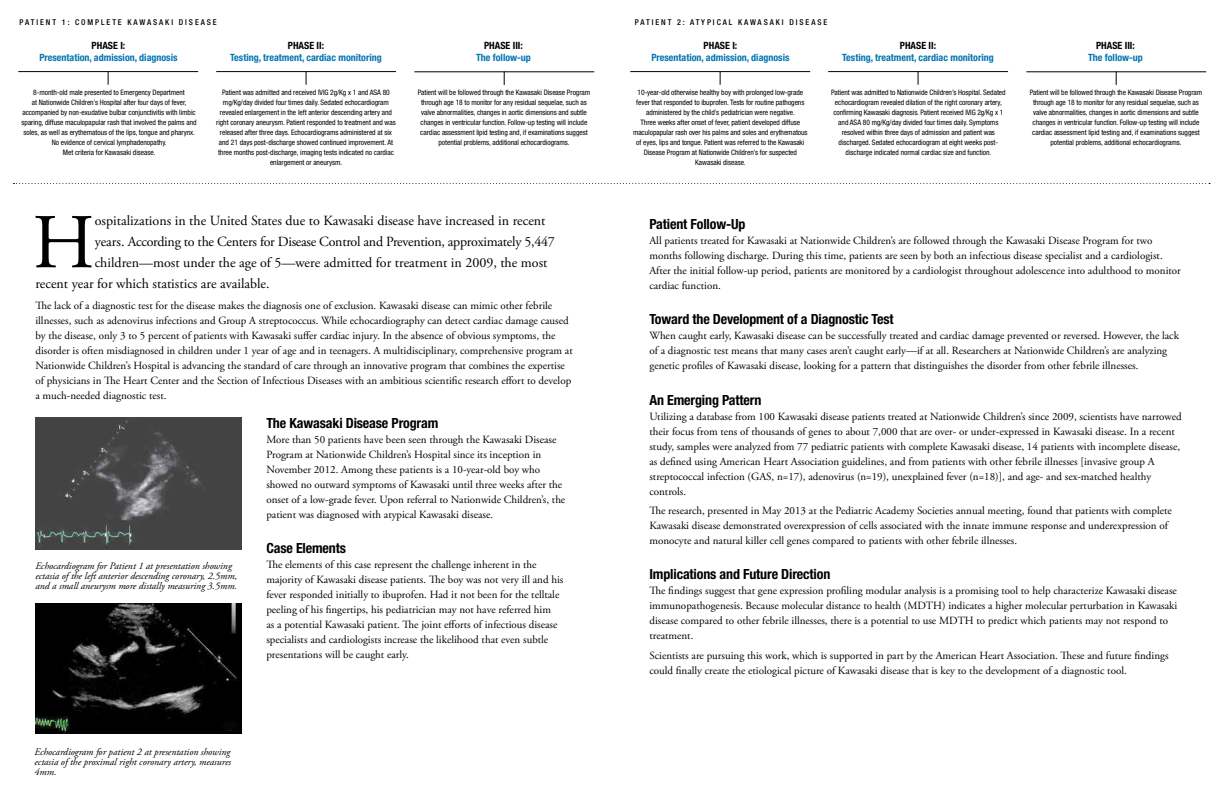
<style>
.page{position:relative;width:1224px;height:792px;background:#fff}
.page>*{position:absolute;margin:0;border:0;box-sizing:border-box;transform-origin:0 0}
.t1{font:77.3px "Adobe Garamond Pro";color:#000}
.t2{font:14px "Adobe Garamond Pro";color:#000}
.t3{font:700 condensed 14px "Helvetica Neue LT Std";letter-spacing:-.01em;color:#000}
.t4{font:14px "Adobe Garamond Pro";letter-spacing:-.02em;color:#000}
.t5{font:11px/15px "Adobe Garamond Pro";color:#000}
.t6{font:italic 10px/10px "Adobe Garamond Pro";color:#000;text-align:justify}
.t7{font:700 condensed 10px "Helvetica Neue LT Std";color:#0074b0}
.t8{font:700 condensed 10px "Helvetica Neue LT Std";color:#000}
.t9{font:500 condensed 8px "Helvetica Neue LT Std";letter-spacing:.24em;color:#000}
.t10{font:condensed 7.5px/10px "Helvetica Neue LT Std";letter-spacing:-.005em;color:#000;text-align:center}
</style>
<div class="page">
<svg style="left:108px;top:72px;width:1px;height:13px"></svg>
<hr style="left:18px;top:71px;width:180px;height:1px;background:#000">
<svg style="left:306px;top:72px;width:1px;height:13px"></svg>
<hr style="left:216px;top:71px;width:180px;height:1px;background:#000">
<svg style="left:504px;top:72px;width:1px;height:13px"></svg>
<hr style="left:414px;top:71px;width:180px;height:1px;background:#000">
<svg style="left:13px;top:183px;width:1197px;height:1px"></svg>
<img style="left:36px;top:417px;width:206px;height:133px">
<svg style="left:720px;top:72px;width:1px;height:13px"></svg>
<hr style="left:630px;top:71px;width:180px;height:1px;background:#000">
<svg style="left:918px;top:72px;width:1px;height:13px"></svg>
<hr style="left:828px;top:71px;width:180px;height:1px;background:#000">
<svg style="left:1116px;top:72px;width:1px;height:13px"></svg>
<hr style="left:1026px;top:71px;width:180px;height:1px;background:#000">
<img style="left:35px;top:603px;width:206px;height:130px">
<p class="t9" style="left:20px;top:18px;width:199px">PATIENT 1: COMPLETE KAWASAKI DISEASE</p>
<p class="t8" style="left:92px;top:40px;width:35px">PHASE I:</p>
<p class="t7" style="left:39px;top:52px;width:140px">Presentation, admission, diagnosis</p>
<p class="t8" style="left:288px;top:40px;width:38px">PHASE II:</p>
<p class="t7" style="left:230px;top:52px;width:153px">Testing, treatment, cardiac monitoring</p>
<p class="t8" style="left:484px;top:40px;width:40px">PHASE III:</p>
<p class="t7" style="left:476px;top:52px;width:56px">The follow-up</p>
<p class="t10" style="left:22px;top:88px;width:177px">8-month-old male presented to Emergency Department<br>at Nationwide Children’s Hospital after four days of fever, accompanied by non-exudative bulbar conjunctivitis with limbic sparing, diffuse maculopapular rash that involved the palms and soles, as well as erythematous of the lips, tongue and pharynx.<br>No evidence of cervical lymphadenopathy.<br>Met criteria for Kawasaki disease.</p>
<p class="t10" style="left:216px;top:88px;width:181px">Patient was admitted and received IVIG 2g/Kg x 1 and ASA 80 mg/Kg/day divided four times daily. Sedated echocardiogram revealed enlargement in the left anterior descending artery and right coronary aneurysm. Patient responded to treatment and was released after three days. Echocardiograms administered at six and 21 days post-discharge showed continued improvement. At three months post-discharge, imaging tests indicated no cardiac enlargement or aneurysm.</p>
<p class="t10" style="left:418px;top:88px;width:174px">Patient will be followed through the Kawasaki Disease Program through age 18 to monitor for any residual sequelae, such as valve abnormalities, changes in aortic dimensions and subtle changes in ventricular function. Follow-up testing will include cardiac assessment lipid testing and, if examinations suggest potential problems, additional echocardiograms.</p>
<h1 class="t1" style="left:32px;top:196px;width:64px">H</h1>
<p class="t2" style="left:95px;top:212px;width:452px">ospitalizations in the United States due to Kawasaki disease have increased in recent</p>
<p class="t4" style="left:95px;top:233px;width:462px">years. According to the Centers for Disease Control and Prevention, approximately 5,447</p>
<p class="t2" style="left:95px;top:254px;width:454px">children—most under the age of 5—were admitted for treatment in 2009, the most</p>
<p class="t2" style="left:35px;top:275px;width:236px">recent year for which statistics are available.</p>
<p class="t5" style="left:35px;top:299px;width:539px">The lack of a diagnostic test for the disease makes the diagnosis one of exclusion. Kawasaki disease can mimic other febrile illnesses, such as adenovirus infections and Group A streptococcus. While echocardiography can detect cardiac damage caused by the disease, only 3 to 5 percent of patients with Kawasaki suffer cardiac injury. In the absence of obvious symptoms, the disorder is often misdiagnosed in children under 1 year of age and in teenagers. A multidisciplinary, comprehensive program at Nationwide Children’s Hospital is advancing the standard of care through an innovative program that combines the expertise of physicians in The Heart Center and the Section of Infectious Diseases with an ambitious scientific research effort to develop a much-needed diagnostic test.</p>
<p class="t6" style="left:35px;top:561px;width:203px;text-align:left">Echocardiogram for Patient 1 at presentation showing ectasia of the left anterior descending coronary, 2.5mm, and a small aneurysm more distally measuring 3.5mm.</p>
<p class="t3" style="left:266px;top:415px;width:173px">The Kawasaki Disease Program</p>
<p class="t5" style="left:266px;top:432px;width:300px">More than 50 patients have been seen through the Kawasaki Disease Program at Nationwide Children’s Hospital since its inception in November 2012. Among these patients is a 10-year-old boy who showed no outward symptoms of Kawasaki until three weeks after the onset of a low-grade fever. Upon referral to Nationwide Children’s, the patient was diagnosed with atypical Kawasaki disease.</p>
<p class="t3" style="left:266px;top:540px;width:81px">Case Elements</p>
<p class="t5" style="left:266px;top:558px;width:299px">The elements of this case represent the challenge inherent in the majority of Kawasaki disease patients. The boy was not very ill and his fever responded initially to ibuprofen. Had it not been for the telltale peeling of his fingertips, his pediatrician may not have referred him<br>as a potential Kawasaki patient. The joint efforts of infectious disease specialists and cardiologists increase the likelihood that even subtle presentations will be caught early.</p>
<p class="t6" style="left:35px;top:747px;width:198px">Echocardiogram for patient 2 at presentation showing ectasia of the proximal right coronary artery, measures 4mm.</p>
<p class="t9" style="left:635px;top:18px;width:194px">PATIENT 2: ATYPICAL KAWASAKI DISEASE</p>
<p class="t8" style="left:704px;top:40px;width:35px">PHASE I:</p>
<p class="t7" style="left:651px;top:52px;width:140px">Presentation, admission, diagnosis</p>
<p class="t8" style="left:900px;top:40px;width:38px">PHASE II:</p>
<p class="t7" style="left:842px;top:52px;width:153px">Testing, treatment, cardiac monitoring</p>
<p class="t8" style="left:1096px;top:40px;width:40px">PHASE III:</p>
<p class="t7" style="left:1088px;top:52px;width:56px">The follow-up</p>
<p class="t10" style="left:633px;top:88px;width:176px">10-year-old otherwise healthy boy with prolonged low-grade fever that responded to ibuprofen. Tests for routine pathogens administered by the child’s pediatrician were negative.<br>Three weeks after onset of fever, patient developed diffuse maculopapular rash over his palms and soles and erythematous of eyes, lips and tongue. Patient was referred to the Kawasaki Disease Program at Nationwide Children’s for suspected Kawasaki disease.</p>
<p class="t10" style="left:831px;top:88px;width:176px">Patient was admitted to Nationwide Children’s Hospital. Sedated echocardiogram revealed dilation of the right coronary artery, confirming Kawasaki diagnosis. Patient received IVIG 2g/Kg x 1 and ASA 80 mg/Kg/day divided four times daily. Symptoms resolved within three days of admission and patient was discharged. Sedated echocardiogram at eight weeks post&shy;discharge indicated normal cardiac size and function.</p>
<p class="t10" style="left:1030px;top:88px;width:174px">Patient will be followed through the Kawasaki Disease Program through age 18 to monitor for any residual sequelae, such as valve abnormalities, changes in aortic dimensions and subtle changes in ventricular function. Follow-up testing will include cardiac assessment lipid testing and, if examinations suggest potential problems, additional echocardiograms.</p>
<p class="t3" style="left:649px;top:216px;width:98px">Patient Follow-Up</p>
<p class="t5" style="left:649px;top:234px;width:533px">All patients treated for Kawasaki at Nationwide Children’s are followed through the Kawasaki Disease Program for two months following discharge. During this time, patients are seen by both an infectious disease specialist and a cardiologist.<br>After the initial follow-up period, patients are monitored by a cardiologist throughout adolescence into adulthood to monitor cardiac function.</p>
<p class="t3" style="left:649px;top:311px;width:246px">Toward the Development of a Diagnostic Test</p>
<p class="t5" style="left:649px;top:329px;width:531px">When caught early, Kawasaki disease can be successfully treated and cardiac damage prevented or reversed. However, the lack of a diagnostic test means that many cases aren’t caught early—if at all. Researchers at Nationwide Children’s are analyzing genetic profiles of Kawasaki disease, looking for a pattern that distinguishes the disorder from other febrile illnesses.</p>
<p class="t3" style="left:649px;top:391px;width:113px">An Emerging Pattern</p>
<p class="t5" style="left:649px;top:409px;width:534px">Utilizing a database from 100 Kawasaki disease patients treated at Nationwide Children’s since 2009, scientists have narrowed their focus from tens of thousands of genes to about 7,000 that are over- or under-expressed in Kawasaki disease. In a recent study, samples were analyzed from 77 pediatric patients with complete Kawasaki disease, 14 patients with incomplete disease, as defined using American Heart Association guidelines, and from patients with other febrile illnesses [invasive group A streptococcal infection (GAS, n=17), adenovirus (n=19), unexplained fever (n=18)], and age- and sex-matched healthy controls.</p>
<p class="t5" style="left:649px;top:503px;width:524px">The research, presented in May 2013 at the Pediatric Academy Societies annual meeting, found that patients with complete<br>Kawasaki disease demonstrated overexpression of cells associated with the innate immune response and underexpression of monocyte and natural killer cell genes compared to patients with other febrile illnesses.</p>
<p class="t3" style="left:649px;top:566px;width:182px">Implications and Future Direction</p>
<p class="t5" style="left:649px;top:584px;width:529px">The findings suggest that gene expression profiling modular analysis is a promising tool to help characterize Kawasaki disease immunopathogenesis. Because molecular distance to health (MDTH) indicates a higher molecular perturbation in Kawasaki disease compared to other febrile illnesses, there is a potential to use MDTH to predict which patients may not respond to treatment.</p>
<p class="t5" style="left:649px;top:648px;width:521px">Scientists are pursuing this work, which is supported in part by the American Heart Association. These and future findings could finally create the etiological picture of Kawasaki disease that is key to the development of a diagnostic tool.</p>
</div>
